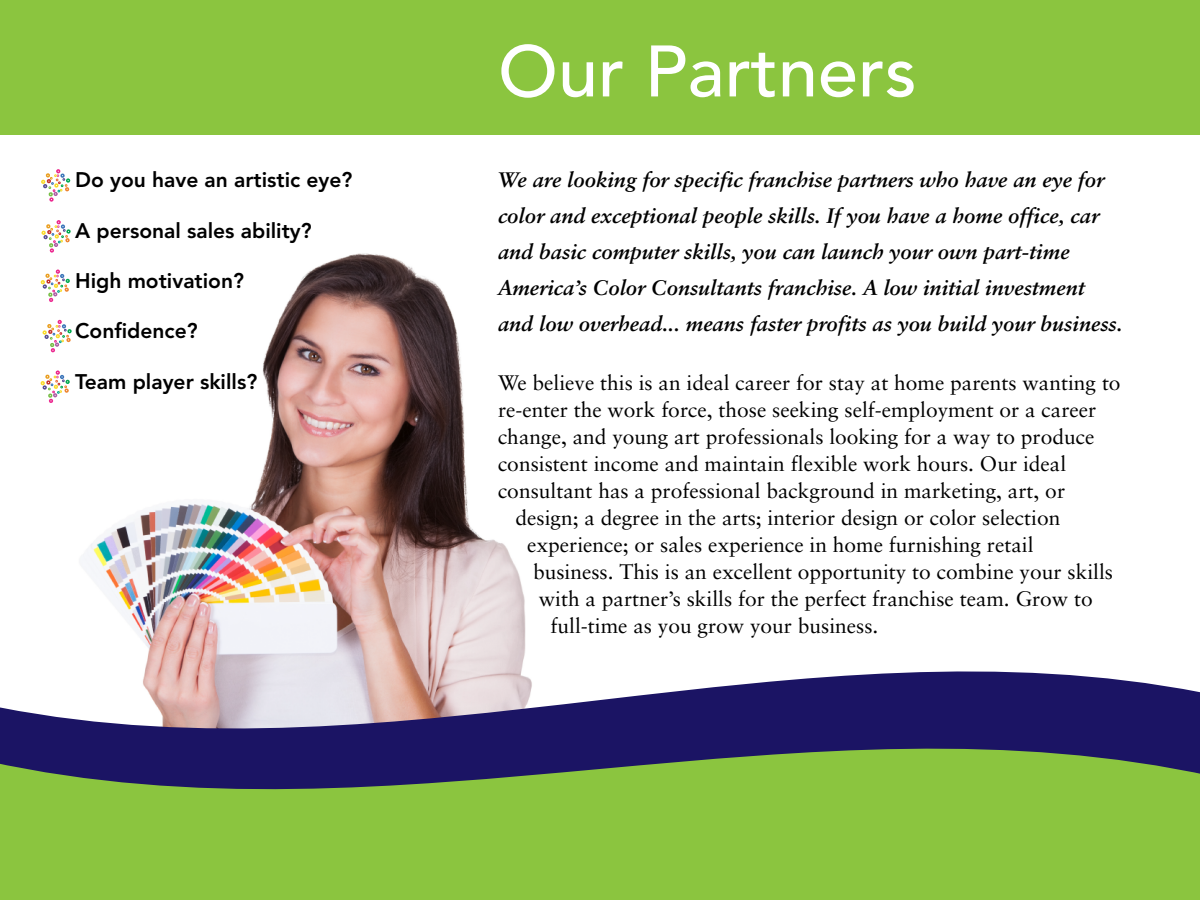
<style>
.page{position:relative;width:1200px;height:900px;background:#fff}
.page>*{position:absolute;margin:0;border:0;box-sizing:border-box;transform-origin:0 0}
.t1{font:500 72px "Avenir";color:#fff}
.t2{font:21px "Sabon";color:#000}
.t3{font:italic 700 21px/36px "Sabon";color:#000}
.t4{font:800 21px "Avenir";color:#000}
</style>
<div class="page">
<img style="left:40px;top:253px;width:485px;height:361px">
<div style="left:0;top:740px;width:1200px;height:160px;background:#8bc53f"></div>
<div style="left:0;top:0;width:1200px;height:135px;background:#8bc53f"></div>
<svg style="left:0;top:614px;width:1200px;height:176px"></svg>
<svg style="left:41px;top:169px;width:29px;height:33px"></svg>
<svg style="left:41px;top:220px;width:30px;height:33px"></svg>
<svg style="left:41px;top:269px;width:29px;height:33px"></svg>
<svg style="left:42px;top:320px;width:30px;height:33px"></svg>
<svg style="left:40px;top:370px;width:30px;height:33px"></svg>
<p class="t4" style="left:75px;top:168px;width:279px">Do you have an artistic eye?</p>
<p class="t4" style="left:75px;top:218px;width:238px">A personal sales ability?</p>
<p class="t4" style="left:75px;top:268px;width:170px">High motivation?</p>
<p class="t4" style="left:75px;top:319px;width:124px">Confidence?</p>
<p class="t4" style="left:75px;top:369px;width:184px">Team player skills?</p>
<h1 class="t1" style="left:498px;top:30px;width:420px">Our Partners</h1>
<p class="t3" style="left:498px;top:162px;width:626px">We are looking for specific franchise partners who have an eye for color and exceptional people skills. If you have a home office, car and basic computer skills, you can launch your own part-time America’s Color Consultants franchise. A low initial investment and low overhead... means faster profits as you build your business.</p>
<p class="t2" style="left:498px;top:371px;width:624px">We believe this is an ideal career for stay at home parents wanting to</p>
<p class="t2" style="left:498px;top:398px;width:600px">re-enter the work force, those seeking self-employment or a career</p>
<p class="t2" style="left:498px;top:425px;width:598px">change, and young art professionals looking for a way to produce</p>
<p class="t2" style="left:498px;top:452px;width:570px">consistent income and maintain flexible work hours. Our ideal</p>
<p class="t2" style="left:498px;top:479px;width:569px">consultant has a professional background in marketing, art, or</p>
<p class="t2" style="left:516px;top:506px;width:546px">design; a degree in the arts; interior design or color selection</p>
<p class="t2" style="left:527px;top:533px;width:508px">experience; or sales experience in home furnishing retail</p>
<p class="t2" style="left:533px;top:560px;width:581px">business. This is an excellent opportunity to combine your skills</p>
<p class="t2" style="left:539px;top:587px;width:555px">with a partner’s skills for the perfect franchise team. Grow to</p>
<p class="t2" style="left:551px;top:614px;width:329px">full-time as you grow your business.</p>
</div>
